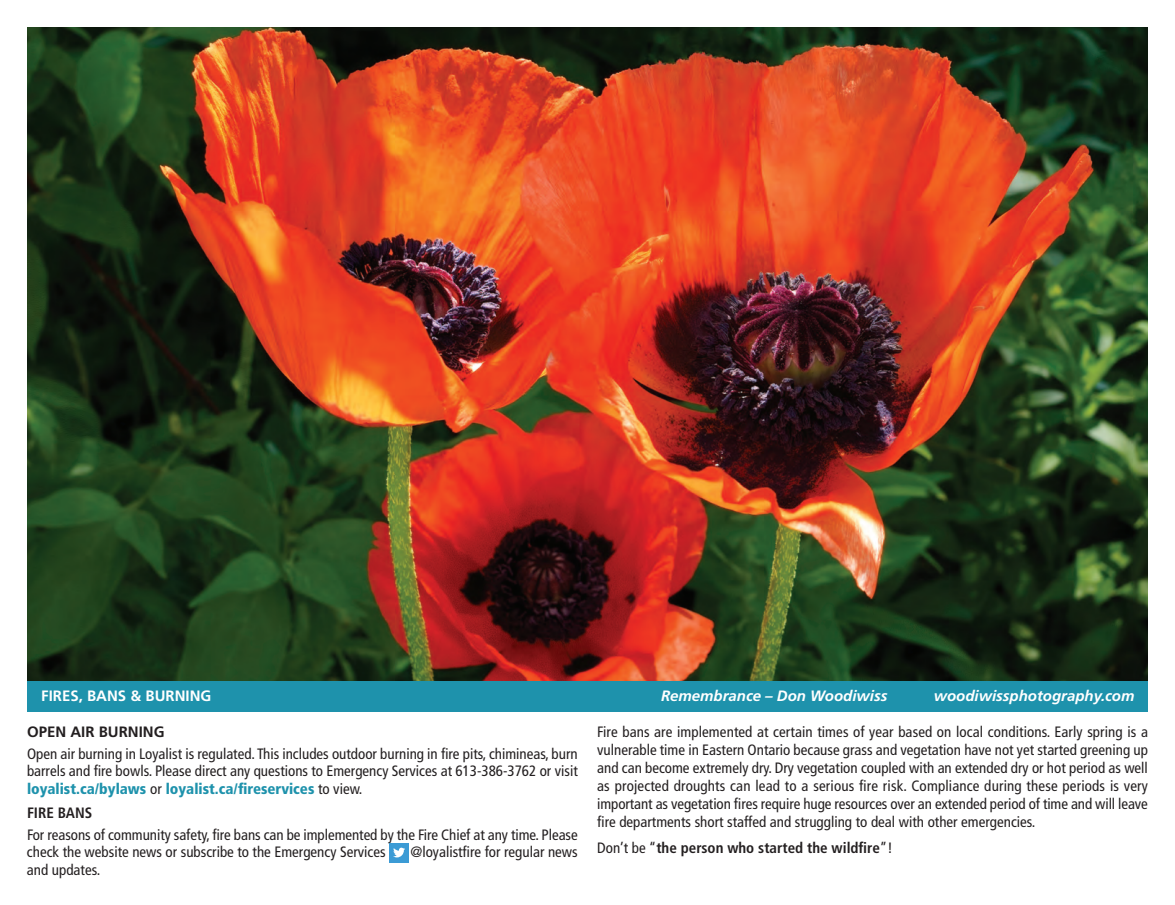
<style>
.page{position:relative;width:1175px;height:905px;background:#fff}
.page>*{position:absolute;margin:0;border:0;box-sizing:border-box;transform-origin:0 0}
.t1{font:condensed 15px/18px "Frutiger LT Std";color:#231f20;text-align:justify}
.t2{font:italic 700 15px "Frutiger LT Std";color:#fff}
.t3{font:700 condensed 15px "Frutiger LT Std";color:#231f20}
.t4{font:700 15px "Frutiger LT Std";color:#fff}
.t5{font:700 15px "Frutiger LT Std";color:#231f20}
.s1{font-weight:900;color:#1e92ac}
.s2{font-weight:400}
</style>
<div class="page">
<img style="left:27px;top:27px;width:1121px;height:662px">
<div style="left:27px;top:681px;width:1120px;height:30px;background:#1e92ac"></div>
<div style="left:389px;top:842px;width:20px;height:20px;background:#3c9bd5"></div>
<svg style="left:393px;top:847px;width:12px;height:10px"></svg>
<p class="t4" style="left:41px;top:689px;width:172px">FIRES, BANS &amp; BURNING</p>
<p class="t2" style="left:661px;top:689px;width:228px">Remembrance – Don Woodiwiss</p>
<p class="t2" style="left:933px;top:689px;width:202px">woodiwissphotography.com</p>
<p class="t5" style="left:27px;top:726px;width:139px">OPEN AIR BURNING</p>
<p class="t1" style="left:27px;top:746px;width:552px;line-height:17.2px">Open air burning in Loyalist is regulated. This includes outdoor burning in fire pits, chimineas, burn barrels and fire bowls. Please direct any questions to Emergency Services at 613-386-3762 or visit <span class="s1">loyalist.ca/bylaws</span> or <span class="s1">loyalist.ca/fireservices</span> to view.</p>
<p class="t3" style="left:27px;top:807px;width:67px">FIRE BANS</p>
<p class="t1" style="left:27px;top:827px;width:552px;line-height:17.2px">For reasons of community safety, fire bans can be implemented by the Fire Chief at any time. Please check the website news or subscribe to the Emergency Services</p>
<p class="t1" style="left:597px;top:724px;width:552px">Fire bans are implemented at certain times of year based on local conditions. Early spring is a vulnerable time in Eastern Ontario because grass and vegetation have not yet started greening up and can become extremely dry. Dry vegetation coupled with an extended dry or hot period as well as projected droughts can lead to a serious fire risk. Compliance during these periods is very important as vegetation fires require huge resources over an extended period of time and will leave fire departments short staffed and struggling to deal with other emergencies.</p>
<p class="t3" style="left:597px;top:841px;width:297px"><span class="s2">Don’t be “</span>the person who started the wildfire<span class="s2">”!</span></p>
<p class="t1" style="left:410px;top:844px;width:169px">@loyalistfire for regular news</p>
<p class="t1" style="left:27px;top:861px;width:75px">and updates.</p>
</div>
